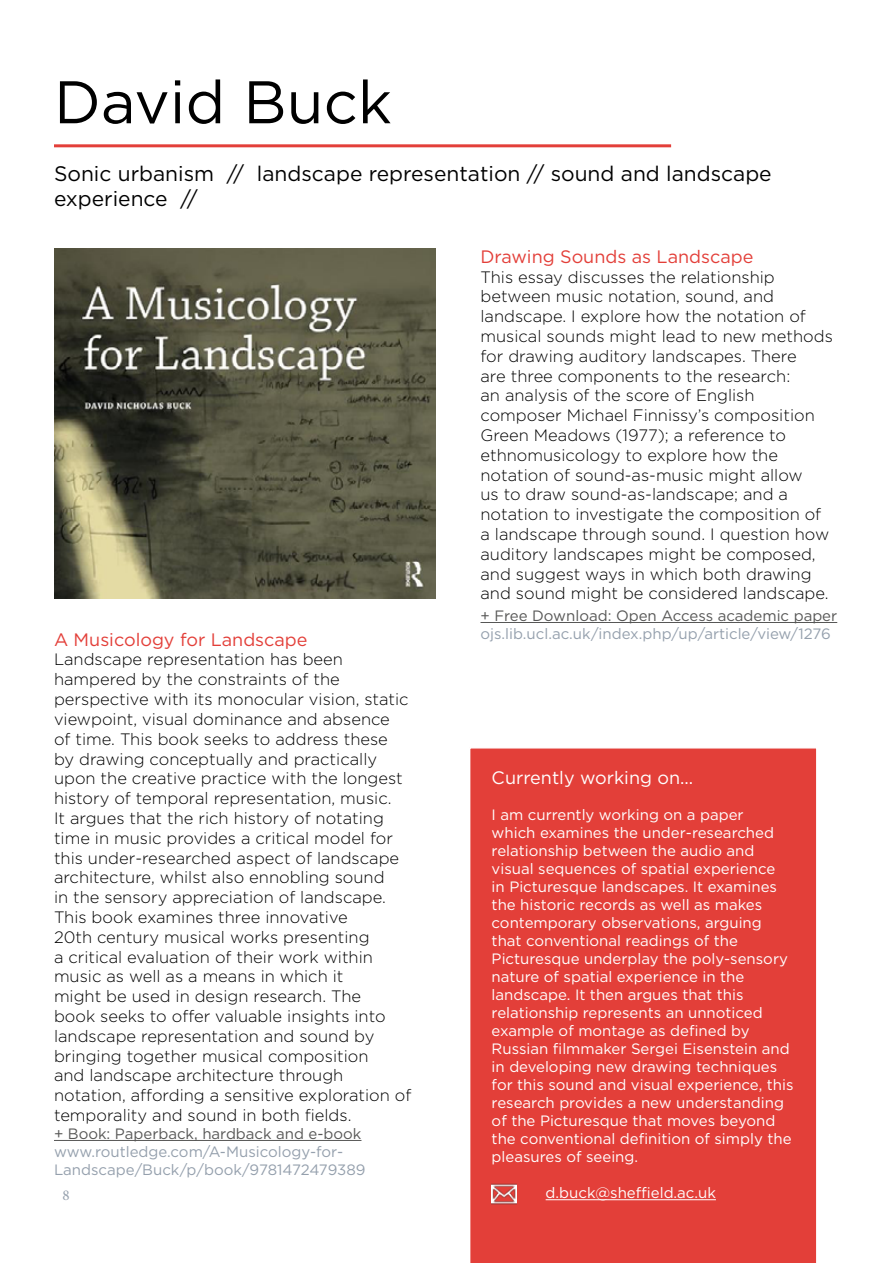
<style>
.page{position:relative;width:893px;height:1263px;background:#fff}
.page>*{position:absolute;margin:0;border:0;box-sizing:border-box;transform-origin:0 0}
.t1{font:60px "Gotham";color:#000}
.t2{font:21px/25.2px "Gotham";color:#000}
.t3{font:18px "Gotham";color:#e33f39}
.t4{font:18px "Gotham";color:#fff}
.t5{font:300 16.5px/19.8px "Gotham";color:#000}
.t6{font:15px/18px "Gotham";color:#fff}
.t7{font:15px/18px "Gotham";color:#95a0ad}
.t8{font:15px "Gotham";color:#575756}
.t9{font:15px "Minion Pro";color:#95a0ad}
</style>
<div class="page">
<hr style="left:54px;top:1140px;width:307px;height:1px;background:#575756">
<div style="left:470px;top:748px;width:347px;height:515px;background:#e33f39"></div>
<hr style="left:54px;top:144px;width:617px;height:3px;background:#e33f39">
<img style="left:492px;top:1182px;width:24px;height:24px">
<hr style="left:480px;top:622px;width:357px;height:1px;background:#575756">
<img style="left:54px;top:248px;width:382px;height:350px">
<h1 class="t1" style="left:54px;top:64px;width:339px">David Buck</h1>
<p class="t2" style="left:54px;top:160px;width:719px">Sonic urbanism // landscape representation // sound and landscape experience //</p>
<p class="t3" style="left:54px;top:628px;width:255px">A Musicology for Landscape</p>
<p class="t5" style="left:54px;top:649px;width:359px">Landscape representation has been hampered by the constraints of the perspective with its monocular vision, static viewpoint, visual dominance and absence<br>of time. This book seeks to address these by drawing conceptually and practically upon the creative practice with the longest history of temporal representation, music.<br>It argues that the rich history of notating time in music provides a critical model for this under-researched aspect of landscape architecture, whilst also ennobling sound<br>in the sensory appreciation of landscape.<br>This book examines three innovative<br>20th century musical works presenting<br>a critical evaluation of their work within music as well as a means in which it<br>might be used in design research. The<br>book seeks to offer valuable insights into landscape representation and sound by bringing together musical composition<br>and landscape architecture through notation, affording a sensitive exploration of temporality and sound in both fields.</p>
<p class="t8" style="left:54px;top:1124px;width:309px">+ Book: Paperback, hardback and e-book</p>
<p class="t7" style="left:54px;top:1142px;width:313px">www.routledge.com/A-Musicology-for-<br>Landscape/Buck/p/book/9781472479389</p>
<p class="t9" style="left:63px;top:1185px;width:9px">8</p>
<p class="t3" style="left:480px;top:245px;width:274px">Drawing Sounds as Landscape</p>
<p class="t5" style="left:480px;top:266px;width:354px">This essay discusses the relationship between music notation, sound, and landscape. I explore how the notation of musical sounds might lead to new methods for drawing auditory landscapes. There<br>are three components to the research:<br>an analysis of the score of English composer Michael Finnissy’s composition Green Meadows (1977); a reference to ethnomusicology to explore how the notation of sound-as-music might allow<br>us to draw sound-as-landscape; and a notation to investigate the composition of a landscape through sound. I question how auditory landscapes might be composed, and suggest ways in which both drawing and sound might be considered landscape.</p>
<p class="t8" style="left:480px;top:606px;width:358px">+ Free Download: Open Access academic paper</p>
<p class="t7" style="left:480px;top:624px;width:352px">ojs.lib.ucl.ac.uk/index.php/up/article/view/1276</p>
<p class="t4" style="left:492px;top:766px;width:203px">Currently working on...</p>
<p class="t6" style="left:492px;top:805px;width:303px">I am currently working on a paper<br>which examines the under-researched relationship between the audio and visual sequences of spatial experience<br>in Picturesque landscapes. It examines the historic records as well as makes contemporary observations, arguing that conventional readings of the Picturesque underplay the poly-sensory nature of spatial experience in the landscape. It then argues that this relationship represents an unnoticed example of montage as defined by Russian filmmaker Sergei Eisenstein and in developing new drawing techniques for this sound and visual experience, this research provides a new understanding of the Picturesque that moves beyond the conventional definition of simply the pleasures of seeing.</p>
<p class="t6" style="left:546px;top:1183px;width:172px">d.buck@sheffield.ac.uk</p>
</div>
